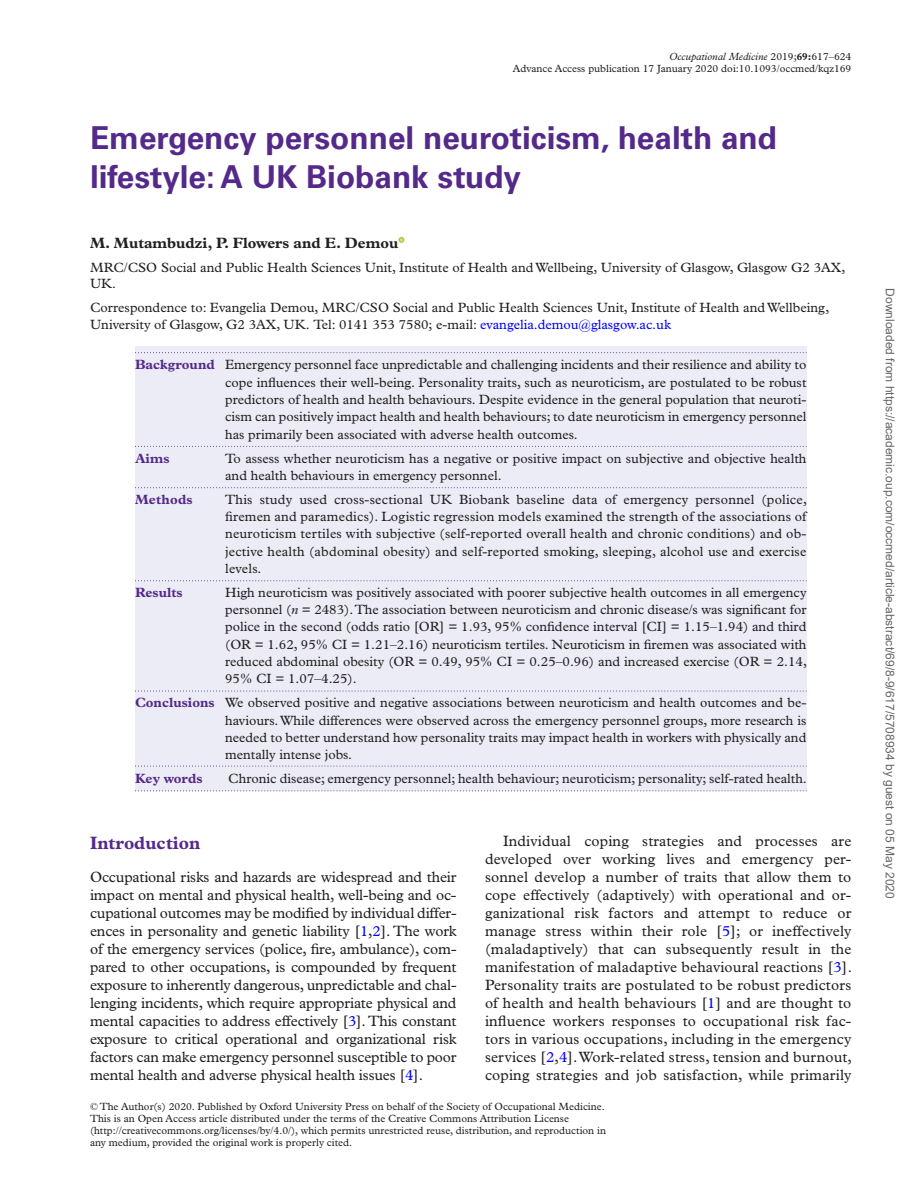
<style>
.page{position:relative;width:919px;height:1187px;background:#fff}
.page>*{position:absolute;margin:0;border:0;box-sizing:border-box;transform-origin:0 0}
.t1{font:700 31.5px/39px "Univers LT Std";color:#542989}
.t2{font:700 18px "Plantin Std";color:#542989}
.t3{font:15px/18px "Plantin Std";color:#231f20;text-align:justify}
.t4{font:700 15px "Plantin Std";color:#231f20}
.t5{font:13.5px/17.2px "Plantin Std";color:#231f20;text-align:justify}
.t6{font:700 13.5px "Plantin Std";color:#542989}
.t7{font:12px "Arial";color:#666}
.t8{font:10.5px/12px "Plantin Std";color:#231f20;text-align:right}
.s1{font-style:italic}
.s2{font-weight:700}
.s3{color:#00f}
.s4{font-weight:700;color:#542989}
</style>
<div class="page">
<div style="left:135px;top:346px;width:671px;height:102px;background:#ebecf5"></div>
<svg style="left:135px;top:352px;width:671px;height:1px"></svg>
<div style="left:135px;top:445px;width:671px;height:45px;background:#ebecf5"></div>
<svg style="left:135px;top:446px;width:671px;height:1px"></svg>
<div style="left:135px;top:486px;width:671px;height:97px;background:#ebecf5"></div>
<svg style="left:135px;top:487px;width:671px;height:1px"></svg>
<div style="left:135px;top:579px;width:671px;height:114px;background:#ebecf5"></div>
<svg style="left:135px;top:580px;width:671px;height:1px"></svg>
<div style="left:135px;top:690px;width:671px;height:79px;background:#ebecf5"></div>
<svg style="left:135px;top:690px;width:671px;height:1px"></svg>
<div style="left:135px;top:766px;width:671px;height:24px;background:#ebecf5"></div>
<svg style="left:135px;top:765px;width:671px;height:1px"></svg>
<svg style="left:135px;top:790px;width:671px;height:1px"></svg>
<svg style="left:398px;top:237px;width:6px;height:6px"></svg>
<p class="t8" style="left:513px;top:50px;width:340px"><span class="s1">Occupational Medicine</span> 2019;<span class="s2">69:</span>617–624<br>Advance Access publication 17 January 2020 doi:10.1093/occmed/kqz169</p>
<h1 class="t1" style="left:90px;top:118px;width:688px">Emergency personnel neuroticism, health and lifestyle: A UK Biobank study</h1>
<p class="t4" style="left:90px;top:234px;width:310px">M. Mutambudzi, P. Flowers and E. Demou</p>
<p class="t5" style="left:90px;top:259px;width:756px;line-height:16.5px">MRC/CSO Social and Public Health Sciences Unit, Institute of Health and Wellbeing, University of Glasgow, Glasgow G2 3AX,<br>UK.</p>
<p class="t5" style="left:90px;top:300px;width:740px;line-height:16.5px">Correspondence to: Evangelia Demou, MRC/CSO Social and Public Health Sciences Unit, Institute of Health and Wellbeing,<br>University of Glasgow, G2 3AX, UK. Tel: 0141 353 7580; e-mail: <span class="s3">evangelia.demou@glasgow.ac.uk</span></p>
<p class="t5" style="left:225px;top:356px;width:582px;text-indent:-90px"><span class="s4">Background</span> Emergency personnel face unpredictable and challenging incidents and their resilience and ability to cope influences their well-being. Personality traits, such as neuroticism, are postulated to be robust predictors of health and health behaviours. Despite evidence in the general population that neuroti&shy;cism can positively impact health and health behaviours; to date neuroticism in emergency personnel has primarily been associated with adverse health outcomes.</p>
<p class="t6" style="left:135px;top:450px;width:36px">Aims</p>
<p class="t5" style="left:225px;top:449px;width:582px">To assess whether neuroticism has a negative or positive impact on subjective and objective health and health behaviours in emergency personnel.</p>
<p class="t6" style="left:135px;top:491px;width:59px">Methods</p>
<p class="t5" style="left:225px;top:490px;width:583px">This study used cross-sectional UK Biobank baseline data of emergency personnel (police, firemen and paramedics). Logistic regression models examined the strength of the associations of neuroticism tertiles with subjective (self-reported overall health and chronic conditions) and ob&shy;jective health (abdominal obesity) and self-reported smoking, sleeping, alcohol use and exercise levels.</p>
<p class="t6" style="left:135px;top:584px;width:49px">Results</p>
<p class="t5" style="left:225px;top:583px;width:583px">High neuroticism was positively associated with poorer subjective health outcomes in all emergency personnel (<span class="s1">n</span> = 2483). The association between neuroticism and chronic disease/s was significant for police in the second (odds ratio [OR] = 1.93, 95% confidence interval [CI] = 1.15–1.94) and third (OR = 1.62, 95% CI = 1.21–2.16) neuroticism tertiles. Neuroticism in firemen was associated with reduced abdominal obesity (OR = 0.49, 95% CI = 0.25–0.96) and increased exercise (OR = 2.14, 95% CI = 1.07–4.25).</p>
<p class="t5" style="left:225px;top:694px;width:582px;text-indent:-90px"><span class="s4">Conclusions</span> We observed positive and negative associations between neuroticism and health outcomes and be&shy;haviours. While differences were observed across the emergency personnel groups, more research is needed to better understand how personality traits may impact health in workers with physically and mentally intense jobs.</p>
<p class="t6" style="left:135px;top:770px;width:69px">Key words</p>
<p class="t5" style="left:228px;top:770px;width:580px">Chronic disease; emergency personnel; health behaviour; neuroticism; personality; self-rated health.</p>
<h2 class="t2" style="left:90px;top:832px;width:112px">Introduction</h2>
<p class="t3" style="left:90px;top:868px;width:368px">Occupational risks and hazards are widespread and their impact on mental and physical health, well-being and oc&shy;cupational outcomes may be modified by individual differ&shy;ences in personality and genetic liability [<span class="s3">1</span>,<span class="s3">2</span>]. The work of the emergency services (police, fire, ambulance), com&shy;pared to other occupations, is compounded by frequent exposure to inherently dangerous, unpredictable and chal&shy;lenging incidents, which require appropriate physical and mental capacities to address effectively [<span class="s3">3</span>]. This constant exposure to critical operational and organizational risk factors can make emergency personnel susceptible to poor mental health and adverse physical health issues [<span class="s3">4</span>].</p>
<p class="t3" style="left:485px;top:832px;width:368px;text-indent:18px">Individual coping strategies and processes are developed over working lives and emergency per&shy;sonnel develop a number of traits that allow them to cope effectively (adaptively) with operational and or&shy;ganizational risk factors and attempt to reduce or manage stress within their role [<span class="s3">5</span>]; or ineffectively (maladaptively) that can subsequently result in the manifestation of maladaptive behavioural reactions [<span class="s3">3</span>].<br>Personality traits are postulated to be robust predictors of health and health behaviours [<span class="s3">1</span>] and are thought to influence workers responses to occupational risk fac&shy;tors in various occupations, including in the emergency services [<span class="s3">2</span>,<span class="s3">4</span>]. Work-related stress, tension and burnout, coping strategies and job satisfaction, while primarily</p>
<p class="t8" style="left:90px;top:1100px;width:517px;text-align:left">© The Author(s) 2020. Published by Oxford University Press on behalf of the Society of Occupational Medicine.<br>This is an Open Access article distributed under the terms of the Creative Commons Attribution License (http://creativecommons.org/licenses/by/4.0/), which permits unrestricted reuse, distribution, and reproduction in any medium, provided the original work is properly cited.</p>
<p class="t7" style="left:894px;top:288px;width:611px;rotate:90deg">Downloaded from https://academic.oup.com/occmed/article-abstract/69/8-9/617/5708934 by guest on 05 May 2020</p>
</div>
